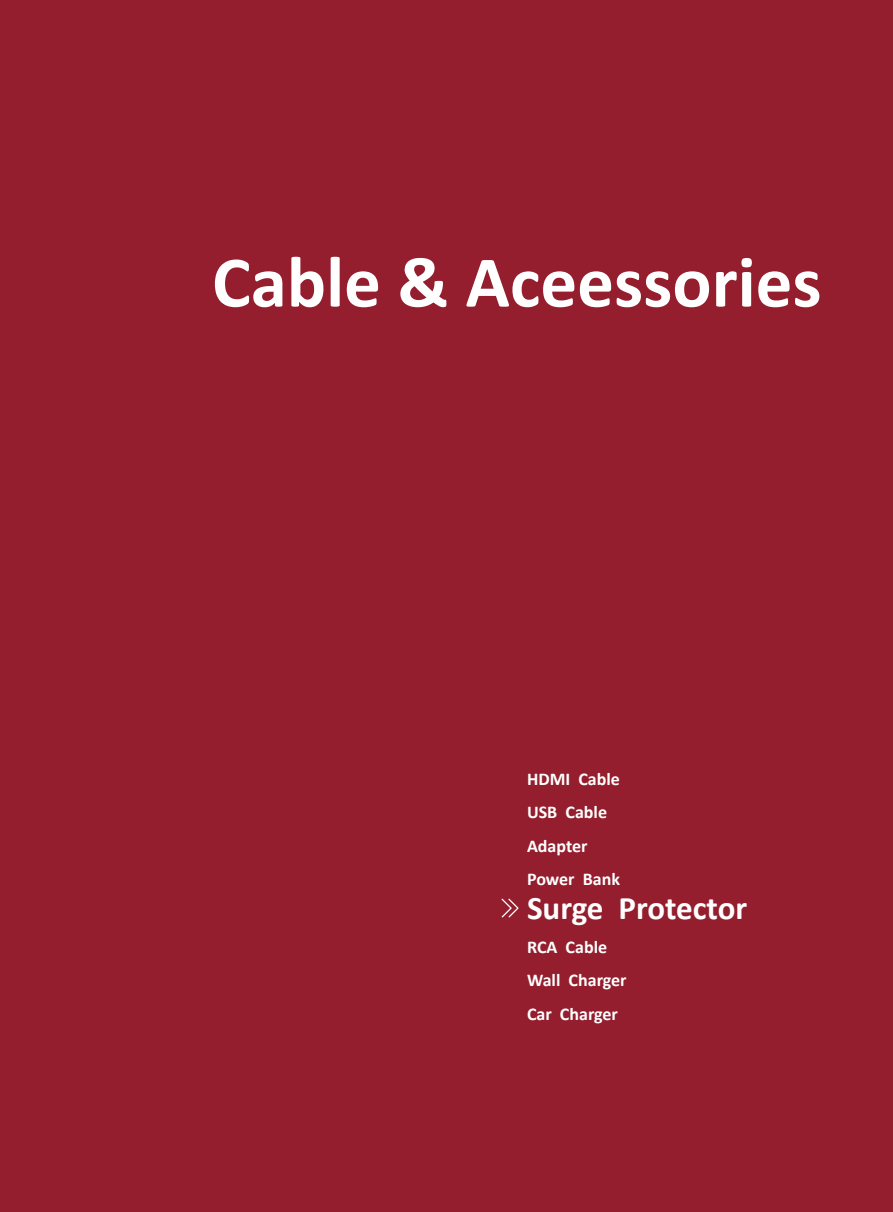
<style>
.page{position:relative;width:893px;height:1212px;background:#941e2d}
.page>*{position:absolute;margin:0;border:0;box-sizing:border-box;transform-origin:0 0}
.t1{font:700 73.2px "Calibri";color:#fff}
.t2{font:700 33px "Calibri";color:#fff}
.t3{font:700 18px/33.6px "Calibri";color:#fff}
</style>
<div class="page">
<svg style="left:502px;top:898px;width:17px;height:19px"></svg>
<h1 class="t1" style="left:212px;top:235px;width:611px">Cable &amp; Aceessories</h1>
<p class="t3" style="left:527px;top:762px;width:95px">HDMI Cable<br>USB Cable<br>Adapter<br>Power Bank</p>
<h2 class="t2" style="left:527px;top:887px;width:222px">Surge Protector</h2>
<p class="t3" style="left:527px;top:930px;width:101px">RCA Cable<br>Wall Charger<br>Car Charger</p>
</div>
